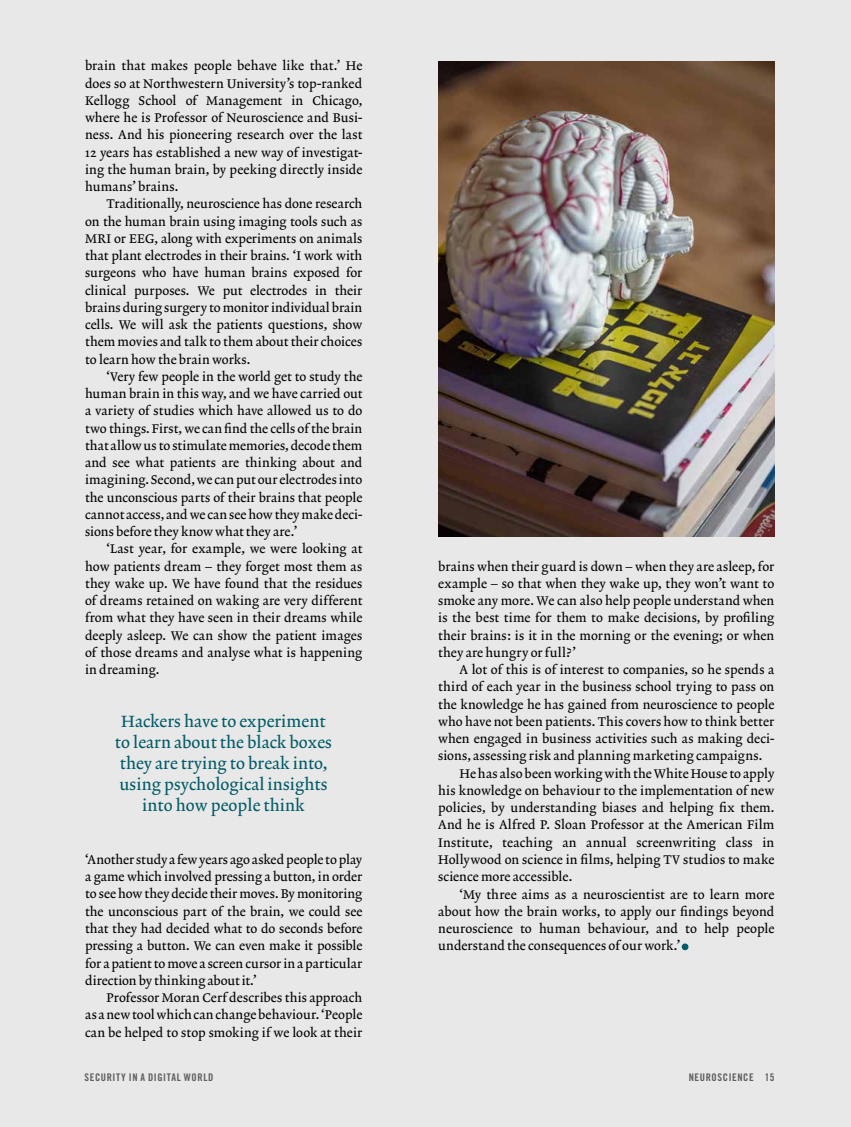
<style>
.page{position:relative;width:851px;height:1127px;background:#fff}
.page>*{position:absolute;margin:0;border:0;box-sizing:border-box;transform-origin:0 0}
.t1{font:16.5px/21px "Lexicon No 2 Roman A Txt";letter-spacing:.005em;color:#005b67;text-align:center}
.t2{font:12.75px/17.2px "Lexicon No 2 Roman A Txt";letter-spacing:.01em;color:#000;text-align:justify}
.t3{font:10.5px "Trade Gothic LT Std Bd Cn 20";letter-spacing:.055em;color:#5f5e5e}
</style>
<div class="page">
<div style="left:0;top:0;width:850px;height:1127px;background:#e8e8e8"></div>
<img style="left:438px;top:62px;width:336px;height:474px">
<div style="left:681px;top:943px;width:7px;height:7px;background:#005b67;border-radius:50%"></div>
<p class="t2" style="left:85px;top:58px;width:279px">brain that makes people behave like that.’ He does so at Northwestern University’s top-ranked Kellogg School of Management in Chicago, where he is Professor of Neuroscience and Busi&shy;ness. And his pioneering research over the last 12 years has established a new way of investigat&shy;ing the human brain, by peeking directly inside humans’ brains.</p>
<p class="t2" style="left:85px;top:196px;width:279px;text-indent:21px">Traditionally, neuroscience has done research on the human brain using imaging tools such as MRI or EEG, along with experiments on animals that plant electrodes in their brains. ‘I work with surgeons who have human brains exposed for clinical purposes. We put electrodes in their brains during surgery to monitor individual brain cells. We will ask the patients questions, show them movies and talk to them about their choices to learn how the brain works.</p>
<p class="t2" style="left:85px;top:368px;width:279px;text-indent:21px">‘Very few people in the world get to study the human brain in this way, and we have carried out a variety of studies which have allowed us to do two things. First, we can find the cells of the brain that allow us to stimulate memories, decode them and see what patients are thinking about and imagining. Second, we can put our electrodes into the unconscious parts of their brains that people cannot access, and we can see how they make deci&shy;sions before they know what they are.’</p>
<p class="t2" style="left:85px;top:541px;width:279px;text-indent:21px">‘Last year, for example, we were looking at how patients dream – they forget most them as they wake up. We have found that the residues of dreams retained on waking are very different from what they have seen in their dreams while deeply asleep. We can show the patient images of those dreams and analyse what is happening in dreaming.</p>
<p class="t1" style="left:115px;top:712px;width:218px">Hackers have to experiment to learn about the black boxes they are trying to break into, using psychological insights into how people think</p>
<p class="t2" style="left:85px;top:851px;width:279px">‘Another study a few years ago asked people to play a game which involved pressing a button, in order to see how they decide their moves. By monitoring the unconscious part of the brain, we could see that they had decided what to do seconds before pressing a button. We can even make it possible for a patient to move a screen cursor in a particular direction by thinking about it.’</p>
<p class="t2" style="left:85px;top:989px;width:279px;text-indent:21px">Professor Moran Cerf describes this approach as a new tool which can change behaviour. ‘People can be helped to stop smoking if we look at their</p>
<p class="t2" style="left:438px;top:558px;width:337px">brains when their guard is down – when they are asleep, for example – so that when they wake up, they won’t want to smoke any more. We can also help people understand when is the best time for them to make decisions, by profiling their brains: is it in the morning or the evening; or when they are hungry or full?’</p>
<p class="t2" style="left:459px;top:662px;width:316px">A lot of this is of interest to companies, so he spends a</p>
<p class="t2" style="left:438px;top:679px;width:337px">third of each year in the business school trying to pass on</p>
<p class="t2" style="left:438px;top:696px;width:337px">the knowledge he has gained from neuroscience to people</p>
<p class="t2" style="left:438px;top:713px;width:337px">who have not been patients. This covers how to think better</p>
<p class="t2" style="left:438px;top:731px;width:337px">when engaged in business activities such as making deci-</p>
<p class="t2" style="left:438px;top:748px;width:325px">sions, assessing risk and planning marketing campaigns.</p>
<p class="t2" style="left:459px;top:765px;width:316px">He has also been working with the White House to apply</p>
<p class="t2" style="left:438px;top:782px;width:337px">his knowledge on behaviour to the implementation of new</p>
<p class="t2" style="left:438px;top:800px;width:337px">policies, by understanding biases and helping fix them.</p>
<p class="t2" style="left:438px;top:817px;width:337px">And he is Alfred P. Sloan Professor at the American Film</p>
<p class="t2" style="left:438px;top:834px;width:337px">Institute, teaching an annual screenwriting class in</p>
<p class="t2" style="left:438px;top:851px;width:337px">Hollywood on science in films, helping TV studios to make</p>
<p class="t2" style="left:438px;top:869px;width:135px">science more accessible.</p>
<p class="t2" style="left:459px;top:886px;width:316px">‘My three aims as a neuroscientist are to learn more</p>
<p class="t2" style="left:438px;top:903px;width:337px">about how the brain works, to apply our findings beyond</p>
<p class="t2" style="left:438px;top:920px;width:337px">neuroscience to human behaviour, and to help people</p>
<p class="t2" style="left:438px;top:938px;width:244px">understand the consequences of our work.’</p>
<p class="t3" style="left:84px;top:1071px;width:131px">SECURITY IN A DIGITAL WORLD</p>
<p class="t3" style="left:688px;top:1071px;width:87px">NEUROSCIENCE 15</p>
</div>
